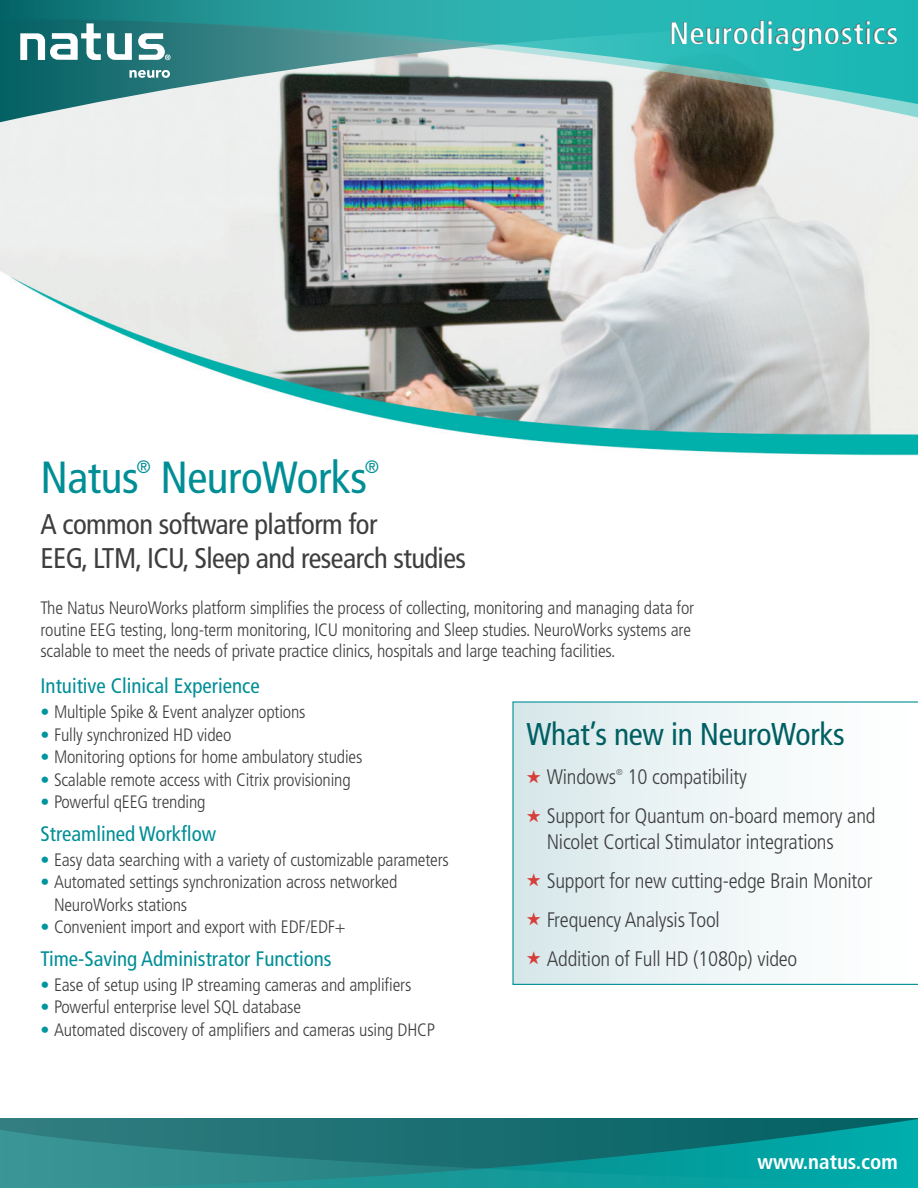
<style>
.page{position:relative;width:918px;height:1188px;background:#fff}
.page>*{position:absolute;margin:0;border:0;box-sizing:border-box;transform-origin:0 0}
.t1{font:condensed 45px "Frutiger LT Std";letter-spacing:-.01em;color:#008e96}
.t2{font:condensed 31.5px "Frutiger LT Std";letter-spacing:-.01em;color:#005f62}
.t3{font:700 condensed 31.5px "Frutiger LT Std";color:#fff}
.t4{font:condensed 28.5px/34.2px "Frutiger LT Std";letter-spacing:-.02em;color:#3e3e3f}
.t5{font:300 condensed 21px/25.5px "Frutiger LT Std";letter-spacing:-.01em;color:#3e3e3f}
.t6{font:condensed 21px "Frutiger LT Std";color:#008e96}
.t7{font:700 condensed 21px "Frutiger LT Std";color:#fff}
.t8{font:300 condensed 18px/21.6px "Frutiger LT Std";letter-spacing:-.01em;color:#3e3e3f}
.t9{font:condensed 18px "Frutiger LT Std";color:#008e96}
.t10{font:300 condensed 8.4px "Frutiger LT Std";color:#3e3e3f}
.s1{font-weight:700;color:#00959e}
.s2{color:#d63e3a}
</style>
<div class="page">
<svg style="left:0;top:1118px;width:918px;height:9px;background:#197073"></svg>
<svg style="left:0;top:1127px;width:918px;height:61px;background:#1a898a"></svg>
<img style="left:0;top:125px;width:918px;height:331px">
<svg style="left:0;top:121px;width:918px;height:4px;background:#bfbebb"></svg>
<svg style="left:0;top:0;width:918px;height:121px;background:#62a09f"></svg>
<svg style="left:107px;top:33px;width:25px;height:27px"></svg>
<svg style="left:20px;top:23px;width:81px;height:37px"></svg>
<svg style="left:138px;top:33px;width:33px;height:27px"></svg>
<svg style="left:130px;top:70px;width:40px;height:8px"></svg>
<div style="left:505px;top:14px;width:413px;height:39px;background:#231f20;opacity:.7"></div>
<svg style="left:512px;top:701px;width:406px;height:284px"></svg>
<h2 class="t3" style="left:669px;top:14px;width:231px">Neurodiagnostics</h2>
<h1 class="t1" style="left:40px;top:451px;width:100px">Natus</h1>
<p class="t9" style="left:136px;top:456px;width:16px">®</p>
<h1 class="t1" style="left:160px;top:451px;width:208px">NeuroWorks</h1>
<p class="t9" style="left:365px;top:456px;width:16px">®</p>
<h3 class="t4" style="left:40px;top:507px;width:427px">A common software platform for<br>EEG, LTM, ICU, Sleep and research studies</h3>
<p class="t8" style="left:40px;top:597px;width:655px">The Natus NeuroWorks platform simplifies the process of collecting, monitoring and managing data for routine EEG testing, long-term monitoring, ICU monitoring and Sleep studies. NeuroWorks systems are scalable to meet the needs of private practice clinics, hospitals and large teaching facilities.</p>
<p class="t6" style="left:40px;top:674px;width:221px">Intuitive Clinical Experience</p>
<p class="t8" style="left:40px;top:702px;width:266px"><span class="s1">•</span> Multiple Spike &amp; Event analyzer options</p>
<p class="t8" style="left:40px;top:724px;width:192px"><span class="s1">•</span> Fully synchronized HD video</p>
<p class="t8" style="left:40px;top:747px;width:323px"><span class="s1">•</span> Monitoring options for home ambulatory studies</p>
<p class="t8" style="left:40px;top:769px;width:312px"><span class="s1">•</span> Scalable remote access with Citrix provisioning</p>
<p class="t8" style="left:40px;top:792px;width:167px"><span class="s1">•</span> Powerful qEEG trending</p>
<p class="t6" style="left:40px;top:821px;width:177px">Streamlined Workflow</p>
<p class="t8" style="left:40px;top:849px;width:410px"><span class="s1">•</span> Easy data searching with a variety of customizable parameters</p>
<p class="t8" style="left:54px;top:871px;width:345px;line-height:22.5px;text-indent:-14px"><span class="s1">•</span> Automated settings synchronization across networked<br>NeuroWorks stations</p>
<p class="t8" style="left:40px;top:917px;width:307px"><span class="s1">•</span> Convenient import and export with EDF/EDF+</p>
<p class="t6" style="left:40px;top:946px;width:293px">Time-Saving Administrator Functions</p>
<p class="t8" style="left:40px;top:974px;width:372px"><span class="s1">•</span> Ease of setup using IP streaming cameras and amplifiers</p>
<p class="t8" style="left:40px;top:997px;width:262px"><span class="s1">•</span> Powerful enterprise level SQL database</p>
<p class="t8" style="left:40px;top:1019px;width:396px"><span class="s1">•</span> Automated discovery of amplifiers and cameras using DHCP</p>
<h2 class="t2" style="left:526px;top:716px;width:320px">What’s new in NeuroWorks</h2>
<p class="t5" style="left:526px;top:765px;width:91px"><span class="s2">★</span> Windows</p>
<p class="t10" style="left:616px;top:767px;width:8px">®</p>
<p class="t5" style="left:628px;top:765px;width:121px">10 compatibility</p>
<p class="t5" style="left:547px;top:804px;width:330px;text-indent:-20px"><span class="s2">★</span> Support for Quantum on-board memory and<br>Nicolet Cortical Stimulator integrations</p>
<p class="t5" style="left:526px;top:868px;width:348px"><span class="s2">★</span> Support for new cutting-edge Brain Monitor</p>
<p class="t5" style="left:526px;top:907px;width:195px"><span class="s2">★</span> Frequency Analysis Tool</p>
<p class="t5" style="left:526px;top:946px;width:272px"><span class="s2">★</span> Addition of Full HD (1080p) video</p>
<p class="t7" style="left:758px;top:1149px;width:142px">www.natus.com</p>
</div>
